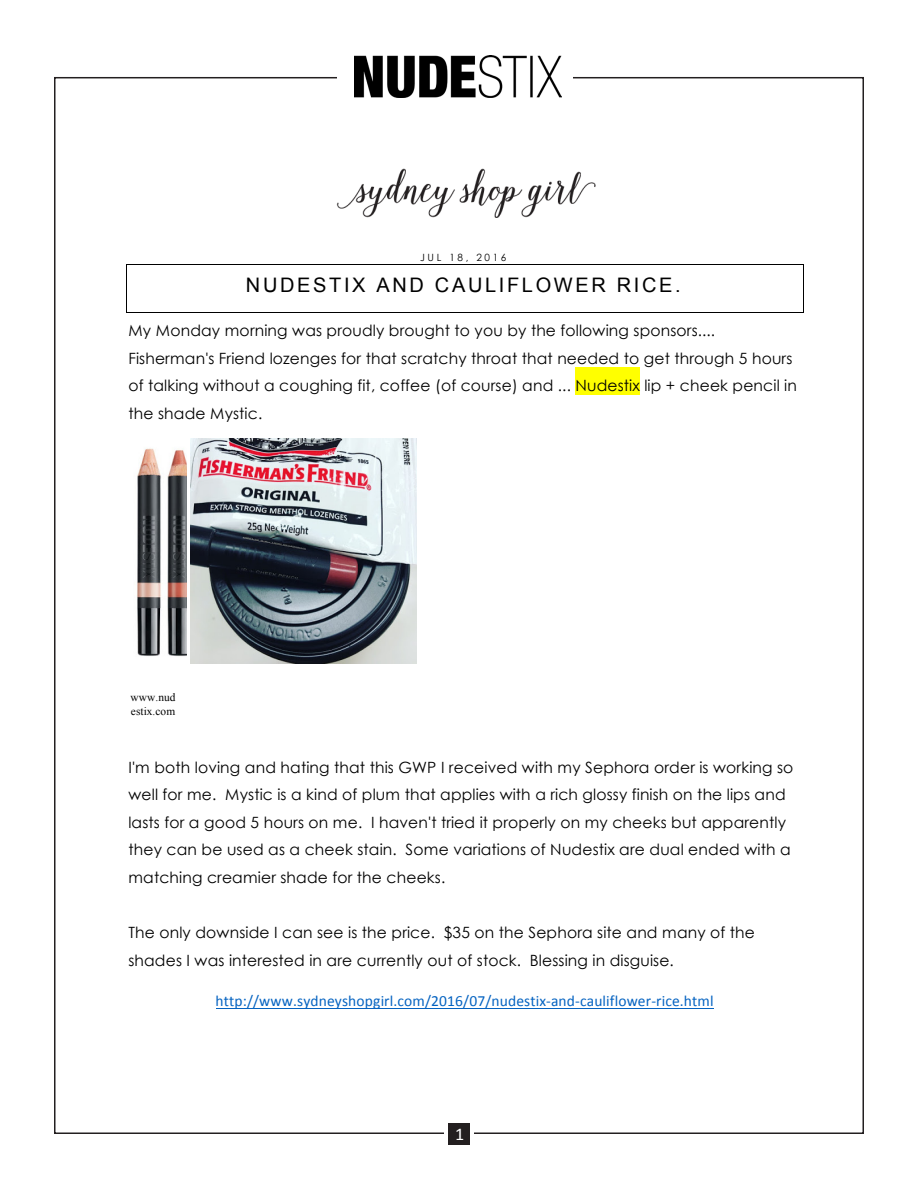
<style>
.page{position:relative;width:918px;height:1188px;background:#fff}
.page>*{position:absolute;margin:0;border:0;box-sizing:border-box;transform-origin:0 0}
.t1{font:19.95px "Arial";letter-spacing:.135em;color:#000}
.t2{font:18px "Calibri";color:#fff}
.t3{font:15.45px/27.6px "Century Gothic";letter-spacing:.01em;color:#000}
.t4{font:15.45px "Calibri";letter-spacing:.01em;color:#0563c1}
.t5{font:11.4px/13.5px "Times New Roman";letter-spacing:.005em;color:#000}
.t6{font:10.05px "Century Gothic";letter-spacing:.26em;color:#000}
</style>
<div class="page">
<img style="left:354px;top:56px;width:208px;height:42px">
<div style="left:448px;top:1123px;width:22px;height:22px;background:#231f20"></div>
<hr style="left:126px;top:264px;width:677px;height:1px;background:#000">
<hr style="left:126px;top:312px;width:677px;height:1px;background:#000">
<hr style="left:126px;top:264px;width:1px;height:48px;background:#000">
<hr style="left:803px;top:264px;width:1px;height:48px;background:#000">
<div style="left:575px;top:368px;width:65px;height:27px;background:#ff0"></div>
<hr style="left:216px;top:1008px;width:498px;height:1px;background:#0563c1">
<img style="left:336px;top:168px;width:260px;height:50px">
<img style="left:137px;top:448px;width:49px;height:208px">
<img style="left:191px;top:438px;width:225px;height:226px">
<p class="t6" style="left:420px;top:252px;width:88px">JUL 18, 2016</p>
<p class="t1" style="left:246px;top:272px;width:436px">NUDESTIX AND CAULIFLOWER RICE.</p>
<p class="t3" style="left:128px;top:317px;width:670px">My Monday morning was proudly brought to you by the following sponsors....<br>Fisherman's Friend lozenges for that scratchy throat that needed to get through 5 hours of talking without a coughing fit, coffee (of course) and ... Nudestix lip + cheek pencil in the shade Mystic.</p>
<p class="t5" style="left:131px;top:690px;width:46px">www.nud estix.com</p>
<p class="t3" style="left:128px;top:753px;width:667px">I'm both loving and hating that this GWP I received with my Sephora order is working so well for me. Mystic is a kind of plum that applies with a rich glossy finish on the lips and lasts for a good 5 hours on me. I haven't tried it properly on my cheeks but apparently they can be used as a cheek stain. Some variations of Nudestix are dual ended with a matching creamier shade for the cheeks.</p>
<p class="t3" style="left:128px;top:918px;width:628px">The only downside I can see is the price. $35 on the Sephora site and many of the shades I was interested in are currently out of stock. Blessing in disguise.</p>
<p class="t4" style="left:216px;top:991px;width:500px">http://www.sydneyshopgirl.com/2016/07/nudestix-and-cauliflower-rice.html</p>
<p class="t2" style="left:455px;top:1123px;width:11px">1</p>
</div>
